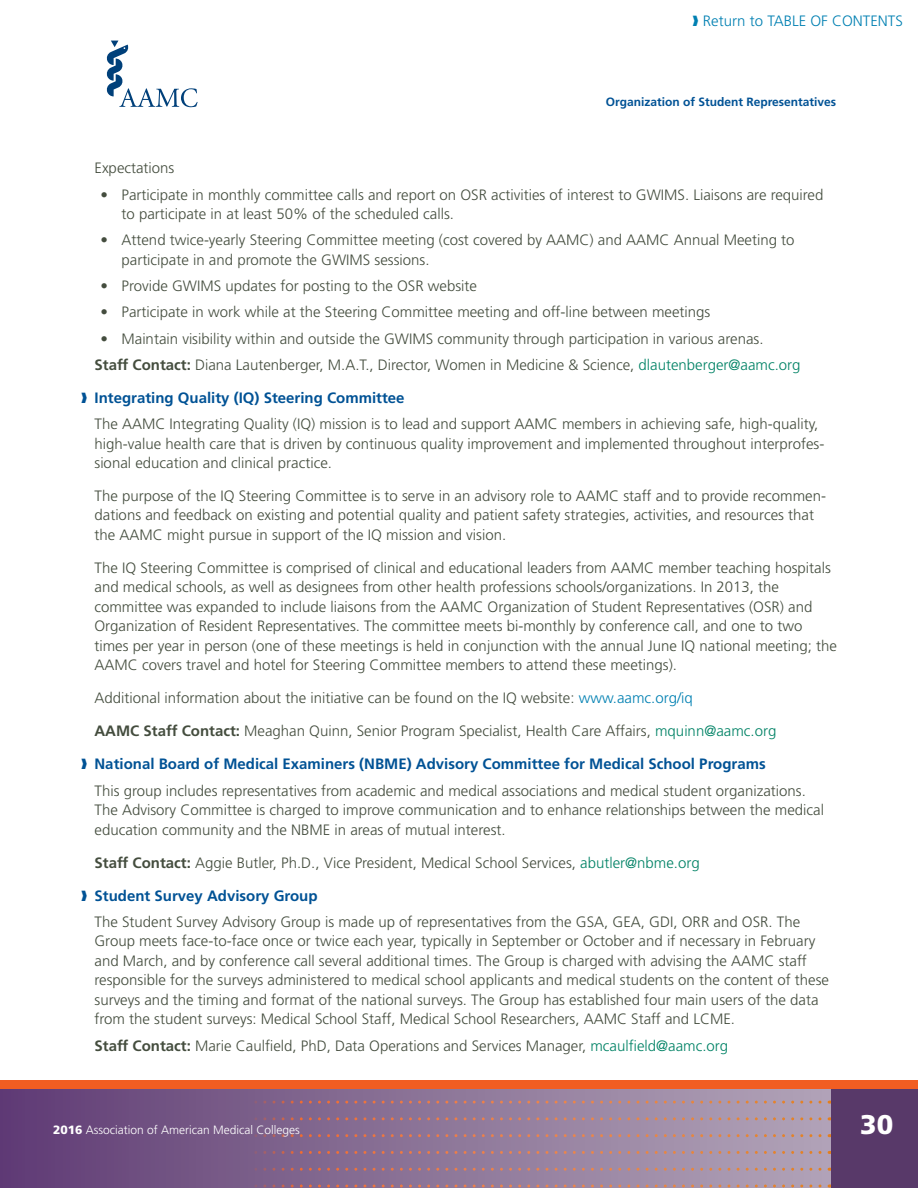
<style>
.page{position:relative;width:918px;height:1188px;background:#fff}
.page>*{position:absolute;margin:0;border:0;box-sizing:border-box;transform-origin:0 0}
.t1{font:900 27px "Frutiger";color:#fff}
.t2{font:300 15px/19.5px "Frutiger";color:#444d3e}
.t3{font:300 15px "Frutiger";color:#0080b2}
.t4{font:300 12px "Frutiger";color:#fff}
.t5{font:700 12px "Frutiger";color:#005295}
.s1{font-weight:700}
.s2{color:#008265}
.s3{color:#005295}
.s4{font-weight:700;color:#005295}
.s5{color:#0080b2}
.s6{font-weight:900}
</style>
<div class="page">
<div style="left:0;top:1084px;width:918px;height:104px;background:#583969"></div>
<div style="left:0;top:1082px;width:831px;height:106px;background:linear-gradient(to right,#613d75,#b4a6b7)"></div>
<svg style="left:229px;top:1151px;width:591px;height:3px;background:#a77e89"></svg>
<svg style="left:229px;top:1184px;width:591px;height:3px;background:#a57e8b"></svg>
<svg style="left:229px;top:1117px;width:591px;height:3px;background:#a67e8a"></svg>
<svg style="left:229px;top:1168px;width:591px;height:3px;background:#a67e8a"></svg>
<svg style="left:229px;top:1101px;width:591px;height:3px;background:#a67e8a"></svg>
<svg style="left:229px;top:1134px;width:591px;height:3px;background:#a67e89"></svg>
<svg style="left:106px;top:41px;width:92px;height:66px"></svg>
<div style="left:0;top:1080px;width:918px;height:9px;background:#f15d22"></div>
<p class="t3" style="left:693px;top:13px;width:212px">❱ Return to TABLE OF CONTENTS</p>
<p class="t5" style="left:606px;top:95px;width:232px">Organization of Student Representatives</p>
<p class="t2" style="left:94px;top:159px;width:81px">Expectations</p>
<p class="t2" style="left:122px;top:185px;width:703px;text-indent:-21px">• Participate in monthly committee calls and report on OSR activities of interest to GWIMS. Liaisons are required to participate in at least 50% of the scheduled calls.</p>
<p class="t2" style="left:122px;top:231px;width:675px;text-indent:-21px">• Attend twice-yearly Steering Committee meeting (cost covered by AAMC) and AAMC Annual Meeting to participate in and promote the GWIMS sessions.</p>
<p class="t2" style="left:100px;top:276px;width:378px">• Provide GWIMS updates for posting to the OSR website</p>
<p class="t2" style="left:100px;top:303px;width:611px">• Participate in work while at the Steering Committee meeting and off-line between meetings</p>
<p class="t2" style="left:94px;top:325px;width:708px;line-height:26.2px;text-indent:6px">• Maintain visibility within and outside the GWIMS community through participation in various arenas.<br><span class="s1">Staff Contact:</span> Diana Lautenberger, M.A.T., Director, Women in Medicine &amp; Science, <span class="s2">dlautenberger@aamc.org</span></p>
<p class="t2" style="left:94px;top:385px;width:725px;line-height:26.2px;text-indent:-14px"><span class="s3">❱</span> <span class="s4">Integrating Quality (IQ) Steering Committee<br></span>The AAMC Integrating Quality (IQ) mission is to lead and support AAMC members in achieving safe, high-quality,</p>
<p class="t2" style="left:94px;top:434px;width:731px">high-value health care that is driven by continuous quality improvement and implemented throughout interprofes&shy;sional education and clinical practice.</p>
<p class="t2" style="left:94px;top:486px;width:732px">The purpose of the IQ Steering Committee is to serve in an advisory role to AAMC staff and to provide recommen&shy;dations and feedback on existing and potential quality and patient safety strategies, activities, and resources that the AAMC might pursue in support of the IQ mission and vision.</p>
<p class="t2" style="left:94px;top:558px;width:744px">The IQ Steering Committee is comprised of clinical and educational leaders from AAMC member teaching hospitals and medical schools, as well as designees from other health professions schools/organizations. In 2013, the committee was expanded to include liaisons from the AAMC Organization of Student Representatives (OSR) and Organization of Resident Representatives. The committee meets bi-monthly by conference call, and one to two times per year in person (one of these meetings is held in conjunction with the annual June IQ national meeting; the AAMC covers travel and hotel for Steering Committee members to attend these meetings).</p>
<p class="t2" style="left:94px;top:689px;width:600px">Additional information about the initiative can be found on the IQ website: <span class="s5">www.aamc.org/iq</span></p>
<p class="t2" style="left:94px;top:722px;width:683px"><span class="s1">AAMC Staff Contact:</span> Meaghan Quinn, Senior Program Specialist, Health Care Affairs, <span class="s2">mquinn@aamc.org</span></p>
<p class="t2" style="left:94px;top:751px;width:713px;line-height:26.2px;text-indent:-14px"><span class="s3">❱</span> <span class="s4">National Board of Medical Examiners (NBME) Advisory Committee for Medical School Programs<br></span>This group includes representatives from academic and medical associations and medical student organizations.</p>
<p class="t2" style="left:94px;top:801px;width:731px">The Advisory Committee is charged to improve communication and to enhance relationships between the medical education community and the NBME in areas of mutual interest.</p>
<p class="t2" style="left:94px;top:853px;width:607px"><span class="s1">Staff Contact:</span> Aggie Butler, Ph.D., Vice President, Medical School Services, <span class="s2">abutler@nbme.org</span></p>
<p class="t2" style="left:94px;top:883px;width:707px;line-height:26.2px;text-indent:-14px"><span class="s3">❱</span> <span class="s4">Student Survey Advisory Group<br></span>The Student Survey Advisory Group is made up of representatives from the GSA, GEA, GDI, ORR and OSR. The</p>
<p class="t2" style="left:94px;top:932px;width:736px">Group meets face-to-face once or twice each year, typically in September or October and if necessary in February and March, and by conference call several additional times. The Group is charged with advising the AAMC staff responsible for the surveys administered to medical school applicants and medical students on the content of these surveys and the timing and format of the national surveys. The Group has established four main users of the data from the student surveys: Medical School Staff, Medical School Researchers, AAMC Staff and LCME.</p>
<p class="t2" style="left:94px;top:1036px;width:635px"><span class="s1">Staff Contact:</span> Marie Caulfield, PhD, Data Operations and Services Manager, <span class="s2">mcaulfield@aamc.org</span></p>
<p class="t4" style="left:53px;top:1123px;width:248px"><span class="s6">2016</span> Association of American Medical Colleges</p>
<h1 class="t1" style="left:860px;top:1108px;width:35px">30</h1>
</div>
